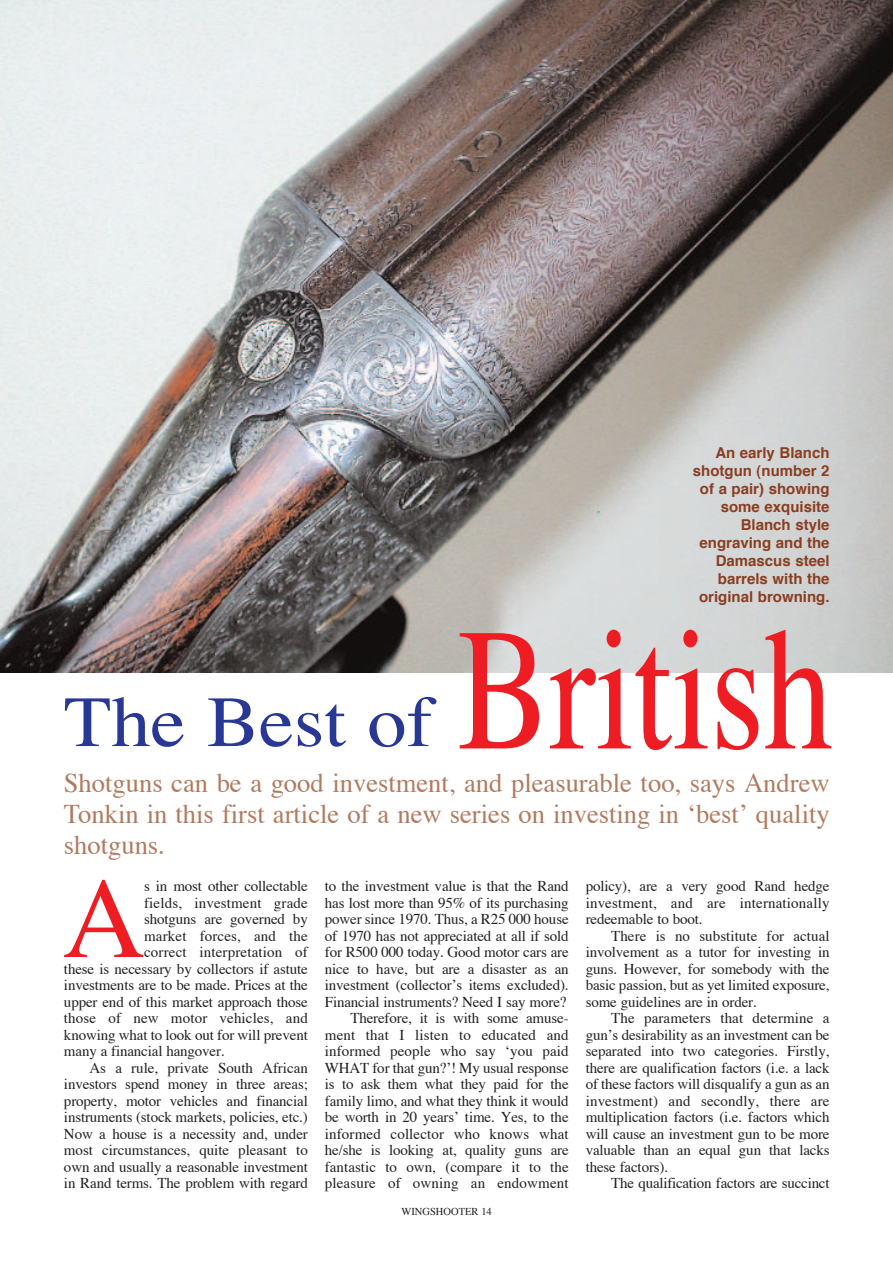
<style>
.page{position:relative;width:893px;height:1263px;background:#fff}
.page>*{position:absolute;margin:0;border:0;box-sizing:border-box;transform-origin:0 0}
.t1{font:174.3px "Times";color:#ee1d23;scale:.79 1}
.t2{font:114.6px "Times";color:#ee1d23}
.t3{font:72px "Times";color:#293795;scale:1.09 1}
.t4{font:27px/31px "Times";color:#b07b5f;text-align:justify}
.t5{font:15px/16.5px "Times";letter-spacing:-.01em;color:#231f20;text-align:justify}
.t6{font:700 15px/18px "Helvetica";color:#8a3e21;text-align:right}
.t7{font:15px "Times";letter-spacing:.01em;color:#231f20}
.t8{font:10.5px "Times";color:#231f20}
</style>
<div class="page">
<img style="left:1px;top:0;width:891px;height:672px">
<p class="t6" style="left:692px;top:445px;width:138px">An early Blanch shotgun (number 2 of a pair) showing some exquisite<br>Blanch style engraving and the<br>Damascus steel barrels with the original browning.</p>
<h1 class="t1" style="left:457px;top:618px;width:477px">British</h1>
<h3 class="t3" style="left:64px;top:692px;width:340px">The Best of</h3>
<h3 class="t4" style="left:64px;top:770px;width:767px">Shotguns can be a good investment, and pleasurable too, says Andrew Tonkin in this first article of a new series on investing in ëbestí quality shotguns.</h3>
<h2 class="t2" style="left:62px;top:871px;width:84px">A</h2>
<p class="t5" style="left:144px;top:879px;width:165px">s in most other collectable</p>
<p class="t7" style="left:144px;top:896px;width:165px">fields, investment grade</p>
<p class="t5" style="left:144px;top:912px;width:165px">shotguns are governed by</p>
<p class="t7" style="left:144px;top:929px;width:165px">market forces, and the</p>
<p class="t7" style="left:144px;top:946px;width:165px">correct interpretation of</p>
<p class="t5" style="left:64px;top:962px;width:245px">these is necessary by collectors if astute</p>
<p class="t5" style="left:64px;top:978px;width:245px">investments are to be made. Prices at the</p>
<p class="t5" style="left:64px;top:994px;width:245px">upper end of this market approach those</p>
<p class="t7" style="left:64px;top:1012px;width:245px">those of new motor vehicles, and</p>
<p class="t5" style="left:64px;top:1028px;width:245px">knowing what to look out for will prevent</p>
<p class="t5" style="left:64px;top:1044px;width:162px">many a financial hangover.</p>
<p class="t5" style="left:89px;top:1061px;width:220px">As a rule, private South African</p>
<p class="t5" style="left:64px;top:1077px;width:245px">investors spend money in three areas;</p>
<p class="t5" style="left:64px;top:1094px;width:245px">property, motor vehicles and financial</p>
<p class="t5" style="left:64px;top:1110px;width:245px">instruments (stock markets, policies, etc.)</p>
<p class="t5" style="left:64px;top:1127px;width:245px">Now a house is a necessity and, under</p>
<p class="t5" style="left:64px;top:1143px;width:245px">most circumstances, quite pleasant to</p>
<p class="t5" style="left:64px;top:1160px;width:245px">own and usually a reasonable investment</p>
<p class="t5" style="left:64px;top:1176px;width:245px">in Rand terms. The problem with regard</p>
<p class="t5" style="left:325px;top:879px;width:245px;text-align:right">to the investment value is that the Rand has lost more than 95% of its purchasing power since 1970. Thus, a R25 000 house of 1970 has not appreciated at all if sold for R500 000 today. Good motor cars are nice to have, but are a disaster as an investment (collectorís items excluded).<br>Financial instruments? Need I say more?<br>Therefore, it is with some amuse&shy;ment that I listen to educated and informed people who say ëyou paid WHAT for that gun?í! My usual response is to ask them what they paid for the family limo, and what they think it would be worth in 20 yearsí time. Yes, to the informed collector who knows what he/she is looking at, quality guns are fantastic to own, (compare it to the pleasure of owning an endowment</p>
<p class="t5" style="left:585px;top:879px;width:245px">policy), are a very good Rand hedge investment, and are internationally redeemable to boot.</p>
<p class="t5" style="left:585px;top:929px;width:245px;text-indent:26px">There is no substitute for actual involvement as a tutor for investing in guns. However, for somebody with the basic passion, but as yet limited exposure, some guidelines are in order.</p>
<p class="t5" style="left:585px;top:1011px;width:245px;text-indent:26px">The parameters that determine a gunís desirability as an investment can be separated into two categories. Firstly, there are qualification factors (i.e. a lack of these factors will disqualify a gun as an investment) and secondly, there are multiplication factors (i.e. factors which will cause an investment gun to be more valuable than an equal gun that lacks these factors).</p>
<p class="t5" style="left:611px;top:1176px;width:220px">The qualification factors are succinct</p>
<p class="t8" style="left:401px;top:1207px;width:92px">WINGSHOOTER 14</p>
</div>
